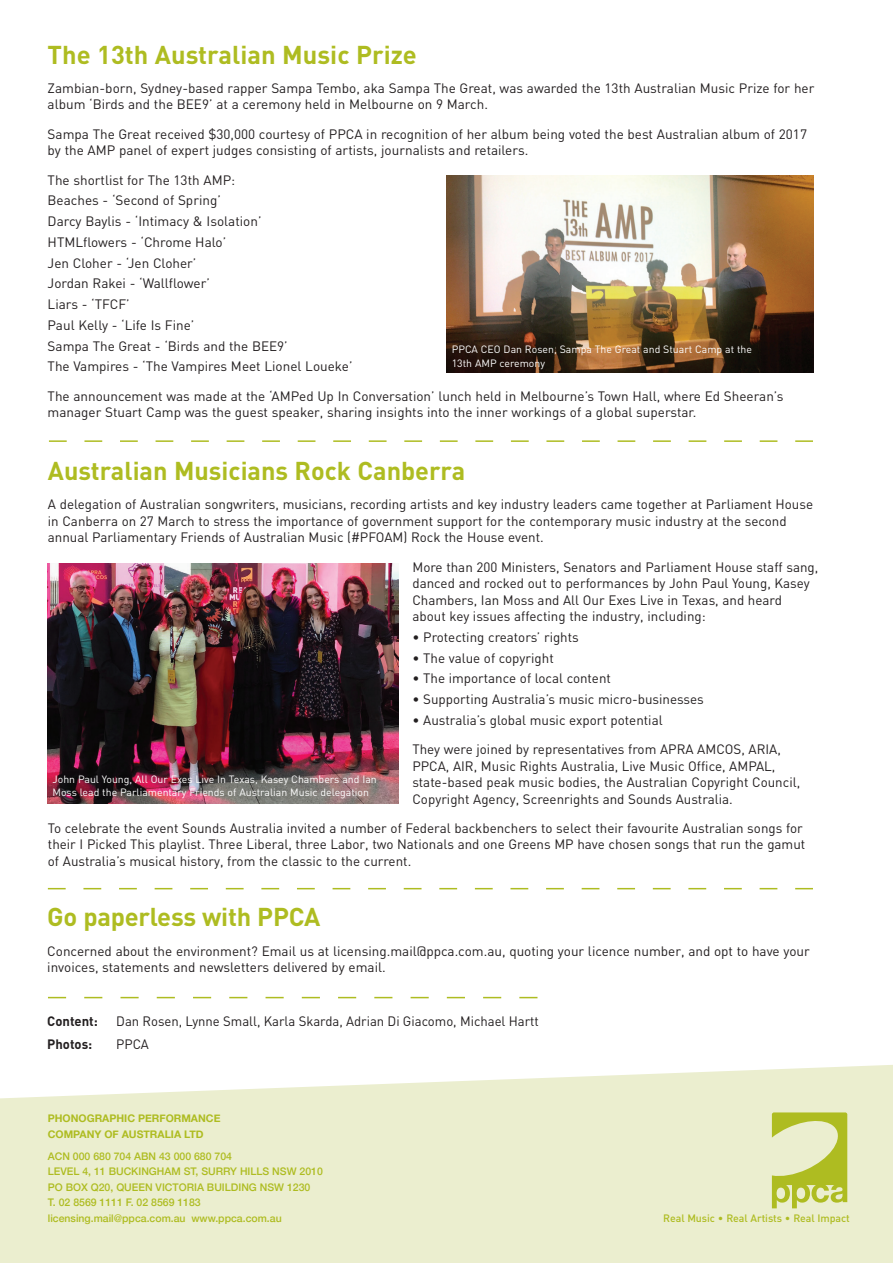
<style>
.page{position:relative;width:893px;height:1263px;background:#fff}
.page>*{position:absolute;margin:0;border:0;box-sizing:border-box;transform-origin:0 0}
.t1{font:700 25.5px "DIN";color:#aebc21}
.t2{font:13.5px/16.5px "DIN";color:#231f20}
.t3{font:700 13.5px "DIN";color:#231f20}
.t4{font:500 10.65px "DIN";letter-spacing:-.005em;color:#aebc21}
.t5{font:10.5px/13.5px "DIN";color:#fff}
.t6{font:500 10.5px/15.5px "Helvetica Neue";color:#aebc21}
.t7{font:700 10.5px/15.8px "Helvetica Neue";color:#aebc21}
.s1{font-weight:400}
</style>
<div class="page">
<svg style="left:0;top:1065px;width:893px;height:198px;background:#ecefd3"></svg>
<svg style="left:772px;top:1112px;width:75px;height:96px;background:#ccd578"></svg>
<svg style="left:49px;top:440px;width:764px;height:2px"></svg>
<img style="left:446px;top:175px;width:367px;height:198px">
<img style="left:48px;top:563px;width:351px;height:240px">
<svg style="left:48px;top:888px;width:765px;height:1px"></svg>
<svg style="left:48px;top:997px;width:489px;height:1px"></svg>
<h1 class="t1" style="left:48px;top:38px;width:371px">The 13th Australian Music Prize</h1>
<p class="t2" style="left:48px;top:80px;width:768px">Zambian-born, Sydney-based rapper Sampa Tembo, aka Sampa The Great, was awarded the 13th Australian Music Prize for her album ‘Birds and the BEE9’ at a ceremony held in Melbourne on 9 March.</p>
<p class="t2" style="left:48px;top:125px;width:761px">Sampa The Great received $30,000 courtesy of PPCA in recognition of her album being voted the best Australian album of 2017 by the AMP panel of expert judges consisting of artists, journalists and retailers.</p>
<p class="t2" style="left:48px;top:169px;width:306px;line-height:20.7px">The shortlist for The 13th AMP:<br>Beaches - ‘Second of Spring’<br>Darcy Baylis - ‘Intimacy &amp; Isolation’<br>HTMLflowers - ‘Chrome Halo’<br>Jen Cloher - ‘Jen Cloher’<br>Jordan Rakei - ‘Wallflower’<br>Liars - ‘TFCF’<br>Paul Kelly - ‘Life Is Fine’<br>Sampa The Great - ‘Birds and the BEE9’<br>The Vampires - ‘The Vampires Meet Lionel Loueke’</p>
<p class="t2" style="left:48px;top:387px;width:737px">The announcement was made at the ‘AMPed Up In Conversation’ lunch held in Melbourne’s Town Hall, where Ed Sheeran’s manager Stuart Camp was the guest speaker, sharing insights into the inner workings of a global superstar.</p>
<p class="t5" style="left:452px;top:342px;width:302px">PPCA CEO Dan Rosen, Sampa The Great and Stuart Camp at the<br>13th AMP ceremony</p>
<h1 class="t1" style="left:48px;top:454px;width:419px">Australian Musicians Rock Canberra</h1>
<p class="t2" style="left:48px;top:496px;width:767px">A delegation of Australian songwriters, musicians, recording artists and key industry leaders came together at Parliament House in Canberra on 27 March to stress the importance of government support for the contemporary music industry at the second annual Parliamentary Friends of Australian Music (#PFOAM) Rock the House event.</p>
<p class="t2" style="left:412px;top:558px;width:407px">More than 200 Ministers, Senators and Parliament House staff sang, danced and rocked out to performances by John Paul Young, Kasey Chambers, Ian Moss and All Our Exes Live in Texas, and heard about key issues affecting the industry, including:</p>
<p class="t2" style="left:412px;top:628px;width:168px">• Protecting creators’ rights</p>
<p class="t2" style="left:412px;top:649px;width:143px">• The value of copyright</p>
<p class="t2" style="left:412px;top:670px;width:200px">• The importance of local content</p>
<p class="t2" style="left:412px;top:691px;width:293px">• Supporting Australia’s music micro-businesses</p>
<p class="t2" style="left:412px;top:705px;width:370px;line-height:29.2px">• Australia’s global music export potential<br>They were joined by representatives from APRA AMCOS, ARIA,</p>
<p class="t2" style="left:412px;top:757px;width:389px">PPCA, AIR, Music Rights Australia, Live Music Office, AMPAL, state-based peak music bodies, the Australian Copyright Council,<br>Copyright Agency, Screenrights and Sounds Australia.</p>
<p class="t2" style="left:48px;top:819px;width:759px">To celebrate the event Sounds Australia invited a number of Federal backbenchers to select their favourite Australian songs for their I Picked This playlist. Three Liberal, three Labor, two Nationals and one Greens MP have chosen songs that run the gamut of Australia’s musical history, from the classic to the current.</p>
<p class="t5" style="left:53px;top:772px;width:326px">John Paul Young, All Our Exes Live In Texas, Kasey Chambers and Ian<br>Moss lead the Parliamentary Friends of Australian Music delegation</p>
<h1 class="t1" style="left:47px;top:900px;width:275px">Go paperless with PPCA</h1>
<p class="t2" style="left:47px;top:942px;width:764px">Concerned about the environment? Email us at licensing.mail@ppca.com.au, quoting your licence number, and opt to have your invoices, statements and newsletters delivered by email.</p>
<p class="t3" style="left:47px;top:1012px;width:52px">Content:</p>
<p class="t2" style="left:116px;top:1012px;width:424px">Dan Rosen, Lynne Small, Karla Skarda, Adrian Di Giacomo, Michael Hartt</p>
<p class="t3" style="left:47px;top:1035px;width:47px">Photos:</p>
<p class="t2" style="left:116px;top:1036px;width:34px">PPCA</p>
<p class="t7" style="left:48px;top:1110px;width:174px">PHONOGRAPHIC PERFORMANCE<br>COMPANY OF AUSTRALIA LTD</p>
<p class="t6" style="left:48px;top:1148px;width:210px">ACN 000 680 704 ABN 43 000 680 704 level 4, 11 BUCKINGHAM st, SURRY HILLS</p>
<p class="t6" style="left:272px;top:1163px;width:52px">nsw 2010</p>
<p class="t6" style="left:48px;top:1179px;width:146px">po box q20, Qu een victoria</p>
<p class="t6" style="left:207px;top:1179px;width:39px">bui lding</p>
<p class="t6" style="left:260px;top:1179px;width:52px">nsw 1230</p>
<p class="t6" style="left:48px;top:1194px;width:235px">t. 02 8569 1111 f. 02 8569 1183 licensing.mail@ppca.com.au www.ppca.com.au</p>
<p class="t4" style="left:663px;top:1211px;width:188px">Real Music <span class="s1">•</span> Real Artists <span class="s1">•</span> Real Impact</p>
</div>
